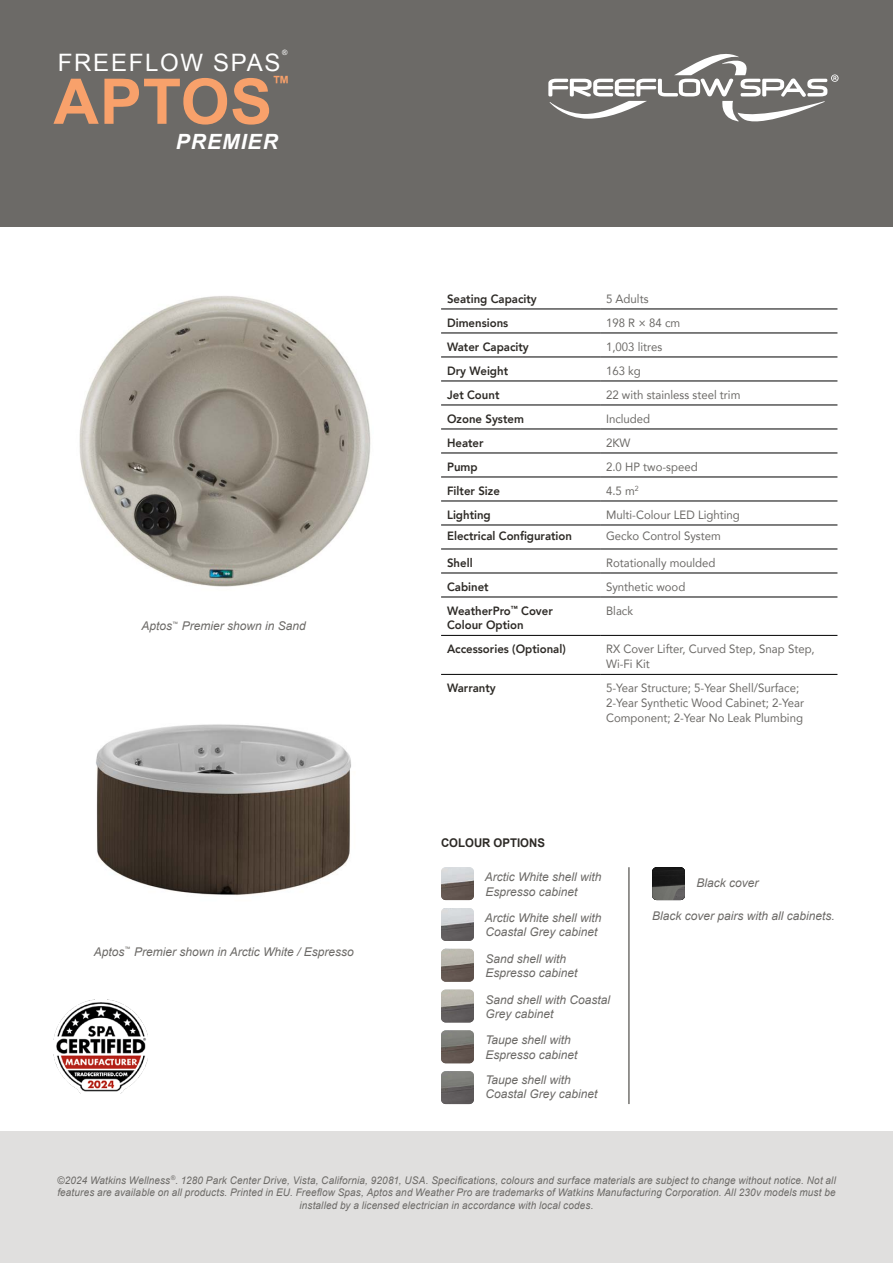
<style>
.page{position:relative;width:893px;height:1263px;background:#fff}
.page>*{position:absolute;margin:0;border:0;box-sizing:border-box;transform-origin:0 0}
.t1{font:700 63px "Arial";letter-spacing:.01em;color:#f8a16b}
.t2{font:24px "Arial";letter-spacing:.07em;color:#fff}
.t3{font:italic 700 21px "Arial";letter-spacing:.05em;color:#fff}
.t4{font:700 18.3px "Arial";color:#f8a16b}
.t5{font:12px/15px "Avenir";color:#6c6a67;scale:.95 1}
.t6{font:italic 12px/14.4px "Arial";color:#6c6a67}
.t7{font:800 12px/14.4px "Avenir";color:#2d2a26;scale:.95 1}
.t8{font:700 12px "Arial";color:#2d2a26;scale:.95 1}
.t9{font:italic 10.5px/12.6px "Arial";letter-spacing:.015em;color:#6c6a67;text-align:center;scale:.95 1}
.t10{font:7.35px "Arial";color:#fff}
</style>
<div class="page">
<div style="left:0;top:1131px;width:893px;height:132px;background:#e0dfde"></div>
<div style="left:0;top:0;width:893px;height:226px;background:#6c6a67"></div>
<img style="left:79px;top:296px;width:292px;height:291px">
<img style="left:96px;top:724px;width:255px;height:171px">
<svg style="left:548px;top:54px;width:290px;height:68px"></svg>
<img style="left:53px;top:999px;width:95px;height:94px">
<hr style="left:629px;top:867px;width:1px;height:237px;background:#2d2a26">
<img style="left:441px;top:867px;width:33px;height:33px">
<img style="left:441px;top:908px;width:33px;height:33px">
<img style="left:441px;top:949px;width:33px;height:33px">
<img style="left:441px;top:990px;width:33px;height:32px">
<img style="left:441px;top:1030px;width:33px;height:33px">
<img style="left:441px;top:1071px;width:33px;height:33px">
<hr style="left:441px;top:309px;width:159px;height:1px;background:#000">
<hr style="left:600px;top:309px;width:237px;height:1px;background:#000">
<hr style="left:441px;top:333px;width:159px;height:1px;background:#000">
<hr style="left:600px;top:333px;width:237px;height:1px;background:#000">
<hr style="left:441px;top:357px;width:159px;height:1px;background:#000">
<hr style="left:600px;top:357px;width:237px;height:1px;background:#000">
<hr style="left:441px;top:381px;width:159px;height:1px;background:#000">
<hr style="left:600px;top:381px;width:237px;height:1px;background:#000">
<hr style="left:441px;top:405px;width:159px;height:1px;background:#000">
<hr style="left:600px;top:405px;width:237px;height:1px;background:#000">
<hr style="left:441px;top:429px;width:159px;height:1px;background:#000">
<hr style="left:600px;top:429px;width:237px;height:1px;background:#000">
<hr style="left:441px;top:453px;width:159px;height:1px;background:#000">
<hr style="left:600px;top:453px;width:237px;height:1px;background:#000">
<hr style="left:441px;top:477px;width:159px;height:1px;background:#000">
<hr style="left:600px;top:477px;width:237px;height:1px;background:#000">
<hr style="left:441px;top:501px;width:159px;height:1px;background:#000">
<hr style="left:600px;top:501px;width:237px;height:1px;background:#000">
<hr style="left:441px;top:525px;width:159px;height:1px;background:#000">
<hr style="left:600px;top:525px;width:237px;height:1px;background:#000">
<hr style="left:441px;top:549px;width:159px;height:1px;background:#000">
<hr style="left:600px;top:549px;width:237px;height:1px;background:#000">
<hr style="left:441px;top:573px;width:159px;height:1px;background:#000">
<hr style="left:600px;top:573px;width:237px;height:1px;background:#000">
<hr style="left:441px;top:597px;width:159px;height:1px;background:#000">
<hr style="left:600px;top:597px;width:237px;height:1px;background:#000">
<hr style="left:441px;top:635px;width:159px;height:1px;background:#000">
<hr style="left:600px;top:635px;width:237px;height:1px;background:#000">
<hr style="left:441px;top:674px;width:159px;height:1px;background:#000">
<hr style="left:600px;top:674px;width:237px;height:1px;background:#000">
<svg style="left:652px;top:867px;width:33px;height:33px"></svg>
<p class="t10" style="left:282px;top:48px;width:7px">®</p>
<h2 class="t2" style="left:58px;top:47px;width:224px">FREEFLOW SPAS</h2>
<h1 class="t1" style="left:53px;top:60px;width:220px">APTOS</h1>
<h3 class="t4" style="left:272px;top:71px;width:20px">™</h3>
<h3 class="t3" style="left:176px;top:128px;width:103px">PREMIER</h3>
<p class="t6" style="left:141px;top:619px;width:166px">Aptos<sup>™</sup> Premier shown in Sand</p>
<p class="t6" style="left:94px;top:944px;width:261px">Aptos<sup>™</sup> Premier shown in Arctic White / Espresso</p>
<p class="t7" style="left:447px;top:292px;width:96px">Seating Capacity</p>
<p class="t5" style="left:606px;top:291px;width:46px">5 Adults</p>
<p class="t7" style="left:447px;top:316px;width:66px">Dimensions</p>
<p class="t5" style="left:606px;top:315px;width:80px">198 R × 84 cm</p>
<p class="t7" style="left:447px;top:340px;width:88px">Water Capacity</p>
<p class="t5" style="left:606px;top:339px;width:61px">1,003 litres</p>
<p class="t7" style="left:447px;top:364px;width:66px">Dry Weight</p>
<p class="t5" style="left:606px;top:363px;width:38px">163 kg</p>
<p class="t7" style="left:447px;top:388px;width:57px">Jet Count</p>
<p class="t5" style="left:606px;top:387px;width:143px">22 with stainless steel trim</p>
<p class="t7" style="left:447px;top:412px;width:82px">Ozone System</p>
<p class="t5" style="left:606px;top:411px;width:48px">Included</p>
<p class="t7" style="left:447px;top:436px;width:40px">Heater</p>
<p class="t5" style="left:606px;top:435px;width:27px">2KW</p>
<p class="t7" style="left:447px;top:460px;width:34px">Pump</p>
<p class="t5" style="left:606px;top:459px;width:98px">2.0 HP two-speed</p>
<p class="t7" style="left:447px;top:484px;width:57px">Filter Size</p>
<p class="t5" style="left:606px;top:483px;width:36px">4.5 m<sup>2</sup></p>
<p class="t7" style="left:447px;top:508px;width:48px">Lighting</p>
<p class="t5" style="left:606px;top:507px;width:142px">Multi-Colour LED Lighting</p>
<p class="t7" style="left:447px;top:529px;width:133px">Electrical Configuration</p>
<p class="t5" style="left:606px;top:528px;width:122px">Gecko Control System</p>
<p class="t7" style="left:447px;top:556px;width:28px">Shell</p>
<p class="t5" style="left:606px;top:555px;width:117px">Rotationally moulded</p>
<p class="t7" style="left:447px;top:580px;width:45px">Cabinet</p>
<p class="t5" style="left:606px;top:579px;width:85px">Synthetic wood</p>
<p class="t7" style="left:447px;top:604px;width:113px">WeatherPro<sup>™</sup> Cover<br>Colour Option</p>
<p class="t5" style="left:606px;top:603px;width:30px">Black</p>
<p class="t7" style="left:447px;top:642px;width:126px">Accessories (Optional)</p>
<p class="t5" style="left:606px;top:641px;width:221px">RX Cover Lifter, Curved Step, Snap Step,<br>Wi-Fi Kit</p>
<p class="t7" style="left:447px;top:681px;width:53px">Warranty</p>
<p class="t5" style="left:606px;top:680px;width:210px">5-Year Structure; 5-Year Shell/Surface;<br>2-Year Synthetic Wood Cabinet; 2-Year<br>Component; 2-Year No Leak Plumbing</p>
<p class="t8" style="left:441px;top:835px;width:111px">COLOUR OPTIONS</p>
<p class="t6" style="left:485px;top:870px;width:118px">Arctic White shell with<br>Espresso cabinet</p>
<p class="t6" style="left:485px;top:911px;width:118px">Arctic White shell with<br>Coastal Grey cabinet</p>
<p class="t6" style="left:485px;top:951px;width:94px">Sand shell with<br>Espresso cabinet</p>
<p class="t6" style="left:485px;top:992px;width:126px">Sand shell with Coastal<br>Grey cabinet</p>
<p class="t6" style="left:485px;top:1033px;width:94px">Taupe shell with<br>Espresso cabinet</p>
<p class="t6" style="left:485px;top:1072px;width:114px">Taupe shell with<br>Coastal Grey cabinet</p>
<p class="t6" style="left:696px;top:875px;width:64px">Black cover</p>
<p class="t6" style="left:652px;top:909px;width:184px">Black cover pairs with all cabinets.</p>
<p class="t9" style="left:57px;top:1174px;width:821px">©2024 Watkins Wellness<sup>®</sup>. 1280 Park Center Drive, Vista, California, 92081, USA. Specifications, colours and surface materials are subject to change without notice. Not all features are available on all products. Printed in EU. Freeflow Spas, Aptos and Weather Pro are trademarks of Watkins Manufacturing Corporation. All 230v models must be installed by a licensed electrician in accordance with local codes.</p>
</div>
